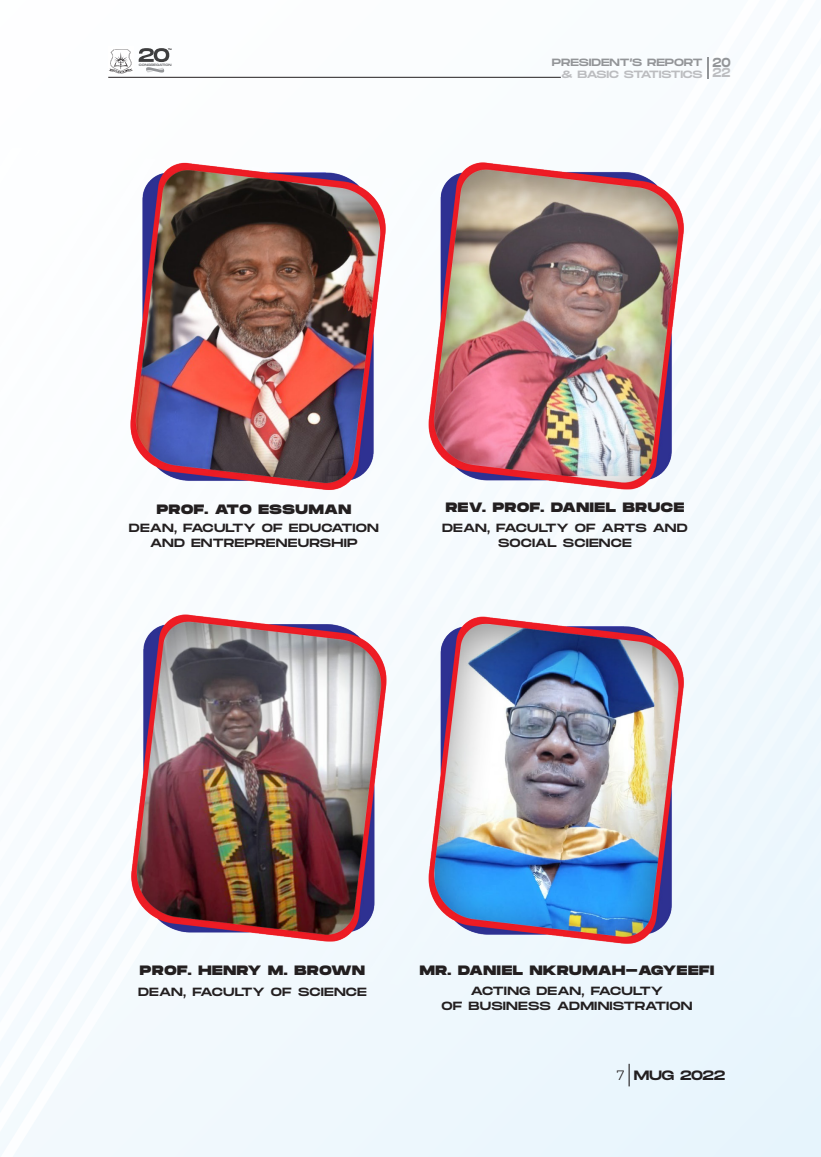
<style>
.page{position:relative;width:821px;height:1157px;background:#fff}
.page>*{position:absolute;margin:0;border:0;box-sizing:border-box;transform-origin:0 0}
.t1{font:800 13.5px "Monument Extended";letter-spacing:.05em;color:#231f20}
.t2{font:13.5px "Monument Extended";letter-spacing:-.035em;color:#231f20}
.t3{font:13.05px "Monument Extended";color:#939598;scale:.81 1}
.t4{font:13.05px "Monument Extended";color:#bcbdc0;scale:.81 1}
.t5{font:11.85px "Monument Extended";letter-spacing:.01em;color:#231f20}
.t6{font:10.5px "Monument Extended";letter-spacing:-.01em;color:#939598}
.t7{font:10.5px "Monument Extended";letter-spacing:-.025em;color:#bcbdc0}
.t8{font:3.3px "Monument Extended";letter-spacing:-.015em;color:#6c6d70;scale:.96 1}
.t9{font:800 2.25px "Monument Extended";color:#3e3e3f;scale:.85 1}
.s1{font-family:"Montserrat";font-weight:300}
</style>
<div class="page">
<img style="left:0;top:53px;width:821px;height:1092px">
<svg style="left:628px;top:1063px;width:1px;height:23px"></svg>
<hr style="left:108px;top:77px;width:453px;height:1px;background:#231f20">
<svg style="left:707px;top:57px;width:1px;height:22px"></svg>
<svg style="left:108px;top:48px;width:61px;height:27px"></svg>
<p class="t9" style="left:168px;top:48px;width:6px">TH</p>
<p class="t8" style="left:139px;top:62px;width:36px">CONGREGATION</p>
<p class="t6" style="left:552px;top:54px;width:152px">PRESIDENT’S REPORT</p>
<p class="t7" style="left:561px;top:66px;width:143px">&amp; BASIC STATISTICS</p>
<p class="t3" style="left:712px;top:52px;width:24px">20</p>
<p class="t4" style="left:712px;top:63px;width:24px">22</p>
<p class="t1" style="left:157px;top:499px;width:196px">PROF. ATO ESSUMAN</p>
<p class="t5" style="left:129px;top:519px;width:251px">DEAN, FACULTY OF EDUCATION</p>
<p class="t5" style="left:150px;top:534px;width:209px">AND ENTREPRENEURSHIP</p>
<p class="t1" style="left:446px;top:498px;width:240px">REV. PROF. DANIEL BRUCE</p>
<p class="t5" style="left:442px;top:519px;width:247px">DEAN, FACULTY OF ARTS AND</p>
<p class="t5" style="left:498px;top:534px;width:135px">SOCIAL SCIENCE</p>
<p class="t1" style="left:140px;top:960px;width:227px">PROF. HENRY M. BROWN</p>
<p class="t5" style="left:138px;top:983px;width:230px">DEAN, FACULTY OF SCIENCE</p>
<p class="t1" style="left:419px;top:960px;width:296px">MR. DANIEL NKRUMAH-AGYEEFI</p>
<p class="t5" style="left:471px;top:981px;width:194px">ACTING DEAN, FACULTY</p>
<p class="t5" style="left:441px;top:996px;width:253px">OF BUSINESS ADMINISTRATION</p>
<p class="t2" style="left:617px;top:1065px;width:110px"><span class="s1">7</span> MUG 2022</p>
</div>
